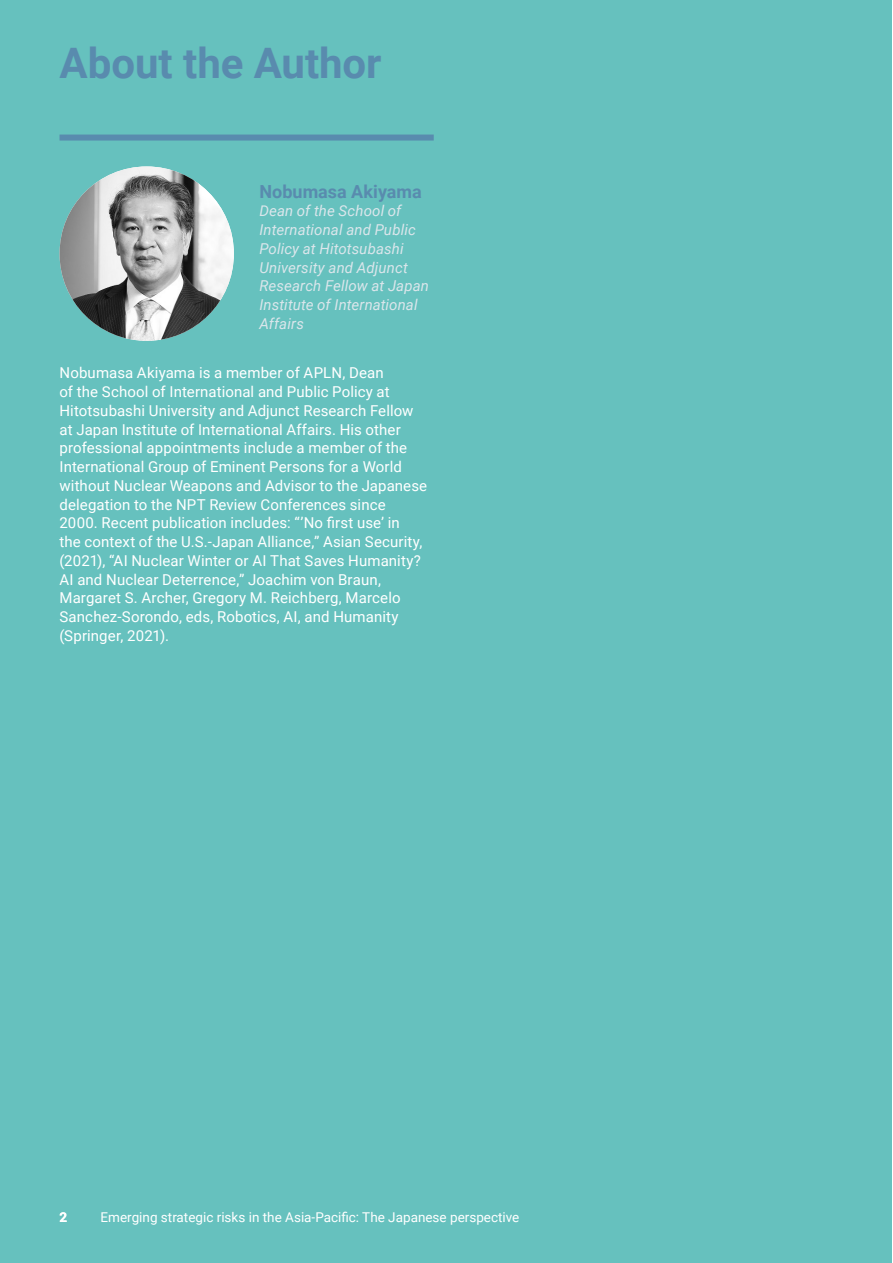
<style>
.page{position:relative;width:893px;height:1263px;background:#fff}
.page>*{position:absolute;margin:0;border:0;box-sizing:border-box;transform-origin:0 0}
.t1{font:700 42px "Roboto";color:#598bae}
.t2{font:700 18px "Roboto";color:#598bae}
.t3{font:15px/18.8px "Roboto";letter-spacing:.005em;color:#fff}
.t4{font:italic 15px/18.8px "Roboto";letter-spacing:.01em;color:#dbe6eb}
.t5{font:13.5px "Roboto";color:#fff}
.t6{font:700 13.5px "Roboto";color:#fff}
</style>
<div class="page">
<div style="left:0;top:0;width:891px;height:1263px;background:#66c1be"></div>
<div style="left:60px;top:135px;width:374px;height:6px;background:#598bae"></div>
<img style="left:60px;top:166px;width:174px;height:175px;border-radius:87px">
<h1 class="t1" style="left:60px;top:34px;width:324px">About the Author</h1>
<p class="t2" style="left:259px;top:179px;width:164px">Nobumasa Akiyama</p>
<p class="t4" style="left:259px;top:201px;width:171px">Dean of the School of<br>International and Public<br>Policy at Hitotsubashi<br>University and Adjunct<br>Research Fellow at Japan<br>Institute of International<br>Affairs</p>
<p class="t3" style="left:60px;top:363px;width:369px">Nobumasa Akiyama is a member of APLN, Dean<br>of the School of International and Public Policy at Hitotsubashi University and Adjunct Research Fellow at Japan Institute of International Affairs. His other professional appointments include a member of the International Group of Eminent Persons for a World without Nuclear Weapons and Advisor to the Japanese delegation to the NPT Review Conferences since 2000. Recent publication includes: “’No first use’ in<br>the context of the U.S.-Japan Alliance,” Asian Security, (2021), “AI Nuclear Winter or AI That Saves Humanity?<br>AI and Nuclear Deterrence,” Joachim von Braun, Margaret S. Archer, Gregory M. Reichberg, Marcelo Sanchez-Sorondo, eds, Robotics, AI, and Humanity (Springer, 2021).</p>
<p class="t6" style="left:60px;top:1208px;width:9px">2</p>
<p class="t5" style="left:101px;top:1208px;width:420px">Emerging strategic risks in the Asia-Pacific: The Japanese perspective</p>
</div>
